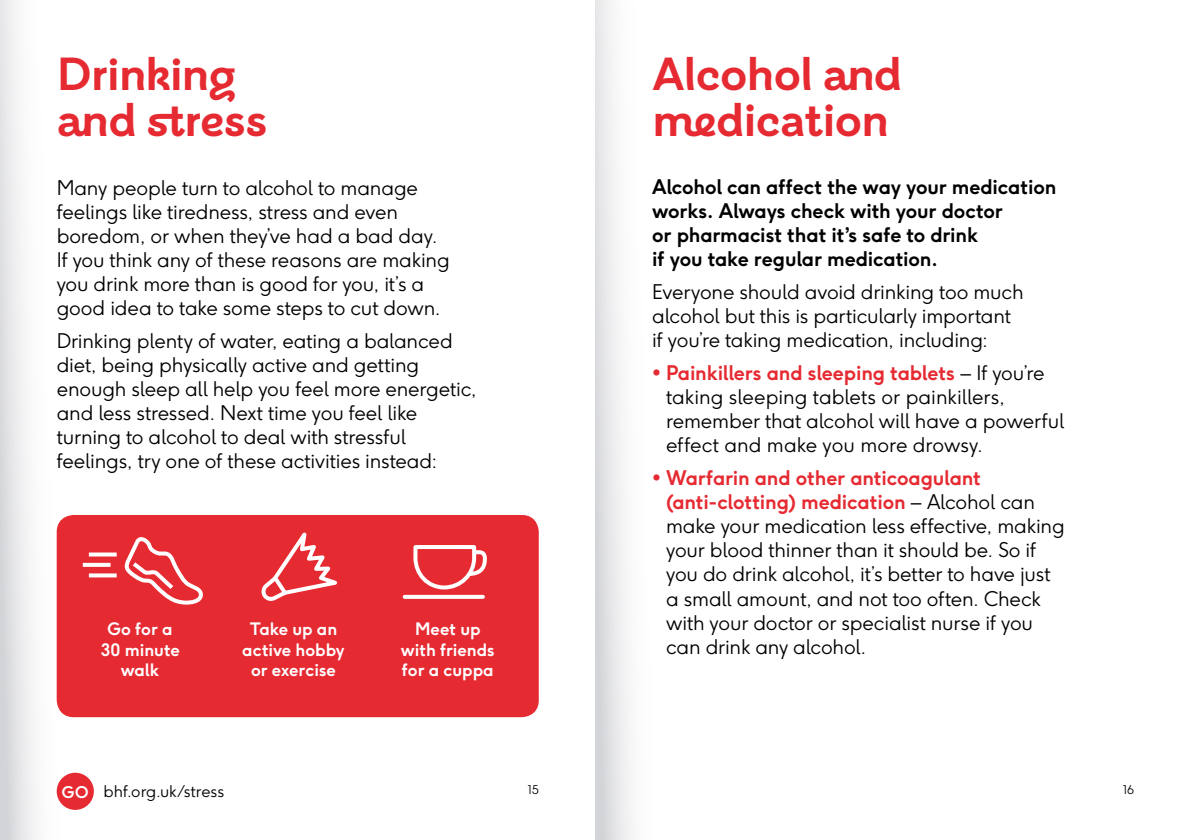
<style>
.page{position:relative;width:1191px;height:840px;background:#fff}
.page>*{position:absolute;margin:0;border:0;box-sizing:border-box;transform-origin:0 0}
.t1{font:700 46px/46px "BHF";color:#e62a32}
.t2{font:300 20px/24px "F37 Ginger";letter-spacing:-.005em;color:#000}
.t3{font:700 20px/24px "F37 Ginger";letter-spacing:-.01em;color:#000}
.t4{font:700 17px/20.4px "F37 Ginger";letter-spacing:-.005em;color:#fff;text-align:center}
.t5{font:300 16px "F37 Ginger";color:#000}
.t6{font:300 12px "F37 Ginger";color:#000}
.s1{color:#e62a32}
.s2{font-weight:700;color:#e62a32}
.s3{font-weight:700;color:#fff}
</style>
<div class="page">
<div style="left:57px;top:772px;width:37px;height:37px;background:#e62a32;border-radius:50%"></div>
<div style="left:57px;top:514px;width:482px;height:202px;background:#e62a32;border-radius:17px"></div>
<svg style="left:413px;top:545px;width:74px;height:45px"></svg>
<svg style="left:83px;top:562px;width:28px;height:4px"></svg>
<svg style="left:89px;top:552px;width:28px;height:4px"></svg>
<svg style="left:89px;top:573px;width:28px;height:4px"></svg>
<svg style="left:124px;top:537px;width:79px;height:68px"></svg>
<svg style="left:262px;top:532px;width:75px;height:69px"></svg>
<svg style="left:405px;top:594px;width:78px;height:4px"></svg>
<svg style="left:595px;top:0;width:36px;height:839px"></svg>
<svg style="left:0;top:0;width:74px;height:839px"></svg>
<h1 class="t1" style="left:57px;top:52px;width:211px">Drinking and stress</h1>
<p class="t2" style="left:57px;top:175px;width:394px">Many people turn to alcohol to manage feelings like tiredness, stress and even boredom, or when they’ve had a bad day.<br>If you think any of these reasons are making you drink more than is good for you, it’s a good idea to take some steps to cut down.</p>
<p class="t2" style="left:57px;top:328px;width:421px">Drinking plenty of water, eating a balanced diet, being physically active and getting enough sleep all help you feel more energetic, and less stressed. Next time you feel like turning to alcohol to deal with stressful feelings, try one of these activities instead:</p>
<p class="t4" style="left:100px;top:618px;width:81px">Go for a<br>30 minute walk</p>
<p class="t4" style="left:242px;top:618px;width:104px">Take up an active hobby or exercise</p>
<p class="t4" style="left:401px;top:618px;width:95px">Meet up with friends for a cuppa</p>
<h1 class="t1" style="left:652px;top:51px;width:251px">Alcohol and medication</h1>
<p class="t3" style="left:652px;top:174px;width:405px">Alcohol can affect the way your medication works. Always check with your doctor<br>or pharmacist that it’s safe to drink<br>if you take regular medication.</p>
<p class="t2" style="left:652px;top:280px;width:373px">Everyone should avoid drinking too much alcohol but this is particularly important if you’re taking medication, including:</p>
<p class="t2" style="left:666px;top:361px;width:399px;text-indent:-14px"><span class="s1">•</span> <span class="s2">Painkillers and sleeping tablets</span> – If you’re taking sleeping tablets or painkillers, remember that alcohol will have a powerful effect and make you more drowsy.</p>
<p class="t2" style="left:666px;top:466px;width:400px;text-indent:-14px"><span class="s1">•</span> <span class="s2">Warfarin and other anticoagulant (anti-clotting) medication</span> – Alcohol can make your medication less effective, making your blood thinner than it should be. So if you do drink alcohol, it’s better to have just a small amount, and not too often. Check with your doctor or specialist nurse if you can drink any alcohol.</p>
<p class="t5" style="left:62px;top:780px;width:164px"><span class="s3">GO</span> bhf.org.uk/stress</p>
<p class="t6" style="left:528px;top:782px;width:13px">15</p>
<p class="t6" style="left:1123px;top:782px;width:13px">16</p>
</div>
